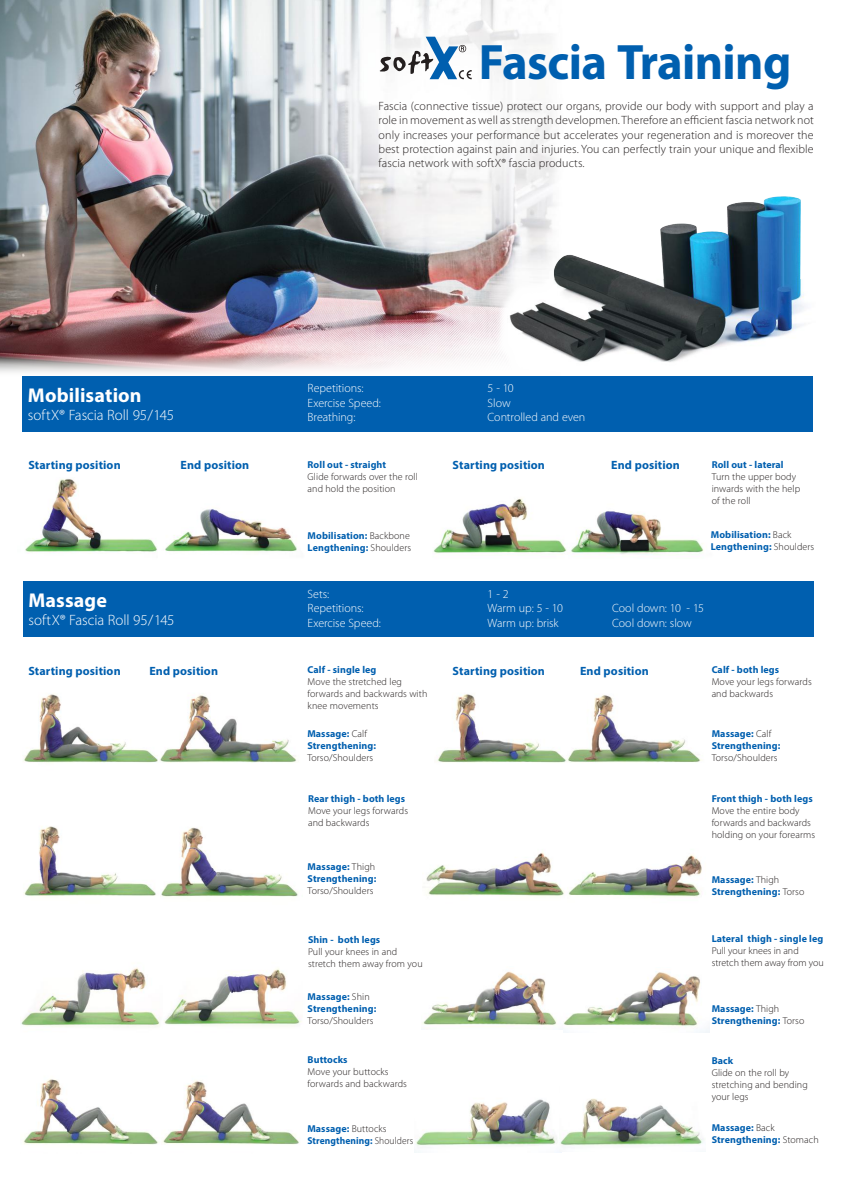
<style>
.page{position:relative;width:842px;height:1191px;background:#fff}
.page>*{position:absolute;margin:0;border:0;box-sizing:border-box;transform-origin:0 0}
.t1{font:700 50px "Myriad Pro";letter-spacing:-.015em;color:#005faf}
.t2{font:700 20px "Myriad Pro";letter-spacing:.005em;color:#fff}
.t3{font:300 15px "Myriad Pro";letter-spacing:-.005em;color:#fff}
.t4{font:300 12px/14.4px "Myriad Pro";letter-spacing:.01em;color:#241f1f;text-align:justify}
.t5{font:300 12px "Myriad Pro";letter-spacing:-.005em;color:#fff}
.t6{font:700 12px "Myriad Pro";letter-spacing:.01em;color:#005faf}
.t7{font:300 10px/12px "Myriad Pro";letter-spacing:.01em;color:#241f1f}
.t8{font:700 10px/12px "Myriad Pro";letter-spacing:.01em;color:#005faf}
.s1{font-weight:300;color:#241f1f}
</style>
<div class="page">
<img style="left:0;top:0;width:555px;height:345px">
<svg style="left:0;top:345px;width:480px;height:28px"></svg>
<img style="left:426px;top:852px;width:138px;height:44px">
<img style="left:437px;top:694px;width:265px;height:69px">
<img style="left:422px;top:971px;width:135px;height:55px">
<img style="left:563px;top:971px;width:146px;height:61px">
<img style="left:415px;top:1099px;width:142px;height:47px">
<img style="left:560px;top:1098px;width:143px;height:48px">
<img style="left:568px;top:854px;width:134px;height:43px">
<img style="left:23px;top:694px;width:135px;height:69px">
<img style="left:160px;top:695px;width:137px;height:68px">
<img style="left:25px;top:479px;width:132px;height:74px">
<img style="left:165px;top:509px;width:132px;height:43px">
<img style="left:433px;top:498px;width:134px;height:56px">
<img style="left:571px;top:511px;width:133px;height:44px">
<img style="left:24px;top:826px;width:132px;height:70px">
<img style="left:161px;top:827px;width:137px;height:70px">
<img style="left:21px;top:967px;width:139px;height:60px">
<img style="left:164px;top:968px;width:137px;height:58px">
<img style="left:23px;top:1079px;width:136px;height:66px">
<img style="left:162px;top:1080px;width:137px;height:65px">
<div style="left:23px;top:581px;width:791px;height:56px;background:#005faf"></div>
<img style="left:480px;top:169px;width:325px;height:193px">
<svg style="left:380px;top:37px;width:92px;height:42px"></svg>
<div style="left:22px;top:376px;width:791px;height:56px;background:#005faf"></div>
<h1 class="t1" style="left:479px;top:30px;width:314px">Fascia Training</h1>
<h2 class="t2" style="left:28px;top:382px;width:115px">Mobilisation</h2>
<h3 class="t3" style="left:28px;top:406px;width:148px">softX® Fascia Roll 95/145</h3>
<p class="t4" style="left:379px;top:98px;width:437px">Fascia (connective tissue) protect our organs, provide our body with support and play a role in movement as well as strength developmen. Therefore an efficient fascia network not only increases your performance but accelerates your regeneration and is moreover the best protection against pain and injuries. You can perfectly train your unique and flexible fascia network with softX® fascia products.</p>
<p class="t5" style="left:308px;top:381px;width:57px">Repetitions:</p>
<p class="t5" style="left:488px;top:381px;width:28px">5 - 10</p>
<p class="t5" style="left:308px;top:395px;width:75px">Exercise Speed:</p>
<p class="t5" style="left:488px;top:395px;width:25px">Slow</p>
<p class="t5" style="left:308px;top:410px;width:49px">Breathing:</p>
<p class="t5" style="left:488px;top:410px;width:99px">Controlled and even</p>
<p class="t8" style="left:308px;top:458px;width:80px">Roll out - straight</p>
<p class="t7" style="left:308px;top:470px;width:112px">Glide forwards over the roll and hold the position</p>
<p class="t6" style="left:28px;top:457px;width:94px">Starting position</p>
<p class="t6" style="left:181px;top:457px;width:70px">End position</p>
<p class="t6" style="left:453px;top:457px;width:94px">Starting position</p>
<p class="t6" style="left:611px;top:457px;width:70px">End position</p>
<p class="t8" style="left:712px;top:458px;width:74px">Roll out - lateral</p>
<p class="t7" style="left:712px;top:470px;width:90px">Turn the upper body inwards with the help of the roll</p>
<h2 class="t2" style="left:28px;top:587px;width:80px">Massage</h2>
<h3 class="t3" style="left:28px;top:610px;width:148px">softX® Fascia Roll 95/145</h3>
<p class="t8" style="left:308px;top:529px;width:105px">Mobilisation: <span class="s1">Backbone<br></span>Lengthening: <span class="s1">Shoulders</span></p>
<p class="t8" style="left:711px;top:529px;width:105px">Mobilisation: <span class="s1">Back<br></span>Lengthening: <span class="s1">Shoulders</span></p>
<p class="t5" style="left:308px;top:587px;width:23px">Sets:</p>
<p class="t5" style="left:488px;top:587px;width:23px">1 - 2</p>
<p class="t5" style="left:308px;top:601px;width:57px">Repetitions:</p>
<p class="t5" style="left:488px;top:601px;width:77px">Warm up: 5 - 10</p>
<p class="t5" style="left:612px;top:601px;width:93px">Cool down: 10 - 15</p>
<p class="t5" style="left:308px;top:615px;width:75px">Exercise Speed:</p>
<p class="t5" style="left:488px;top:615px;width:73px">Warm up: brisk</p>
<p class="t5" style="left:612px;top:615px;width:81px">Cool down: slow</p>
<p class="t8" style="left:308px;top:663px;width:70px">Calf - single leg</p>
<p class="t7" style="left:308px;top:675px;width:121px">Move the stretched leg forwards and backwards with knee movements</p>
<p class="t6" style="left:28px;top:663px;width:94px">Starting position</p>
<p class="t6" style="left:149px;top:663px;width:70px">End position</p>
<p class="t6" style="left:453px;top:663px;width:94px">Starting position</p>
<p class="t6" style="left:580px;top:663px;width:70px">End position</p>
<p class="t8" style="left:712px;top:663px;width:69px">Calf - both legs</p>
<p class="t7" style="left:712px;top:675px;width:102px">Move your legs forwards and backwards</p>
<p class="t8" style="left:307px;top:727px;width:70px">Massage: <span class="s1">Calf<br></span>Strengthening:</p>
<p class="t7" style="left:307px;top:751px;width:67px">Torso/Shoulders</p>
<p class="t8" style="left:712px;top:727px;width:70px">Massage: <span class="s1">Calf<br></span>Strengthening:</p>
<p class="t7" style="left:712px;top:751px;width:67px">Torso/Shoulders</p>
<p class="t8" style="left:308px;top:792px;width:99px">Rear thigh - both legs</p>
<p class="t7" style="left:308px;top:804px;width:102px">Move your legs forwards and backwards</p>
<p class="t8" style="left:712px;top:792px;width:103px">Front thigh - both legs</p>
<p class="t7" style="left:712px;top:804px;width:105px">Move the entire body forwards and backwards holding on your forearms</p>
<p class="t8" style="left:308px;top:860px;width:70px">Massage: <span class="s1">Thigh<br></span>Strengthening:</p>
<p class="t7" style="left:308px;top:885px;width:67px">Torso/Shoulders</p>
<p class="t8" style="left:712px;top:873px;width:94px">Massage: <span class="s1">Thigh<br></span>Strengthening: <span class="s1">Torso</span></p>
<p class="t8" style="left:308px;top:933px;width:74px">Shin - both legs</p>
<p class="t7" style="left:308px;top:945px;width:116px">Pull your knees in and stretch them away from you</p>
<p class="t8" style="left:712px;top:932px;width:113px">Lateral thigh - single leg</p>
<p class="t7" style="left:712px;top:944px;width:114px">Pull your knees in and stretch them away from you</p>
<p class="t8" style="left:308px;top:990px;width:70px">Massage: <span class="s1">Shin<br></span>Strengthening:</p>
<p class="t7" style="left:308px;top:1014px;width:67px">Torso/Shoulders</p>
<p class="t8" style="left:712px;top:1002px;width:94px">Massage: <span class="s1">Thigh<br></span>Strengthening: <span class="s1">Torso</span></p>
<p class="t8" style="left:308px;top:1053px;width:41px">Buttocks</p>
<p class="t7" style="left:308px;top:1065px;width:101px">Move your buttocks forwards and backwards</p>
<p class="t8" style="left:712px;top:1053px;width:23px">Back</p>
<p class="t7" style="left:712px;top:1066px;width:98px">Glide on the roll by stretching and bending your legs</p>
<p class="t8" style="left:307px;top:1121px;width:107px">Massage: <span class="s1">Buttocks<br></span>Strengthening: <span class="s1">Shoulders</span></p>
<p class="t8" style="left:712px;top:1121px;width:109px">Massage: <span class="s1">Back<br></span>Strengthening: <span class="s1">Stomach</span></p>
</div>
